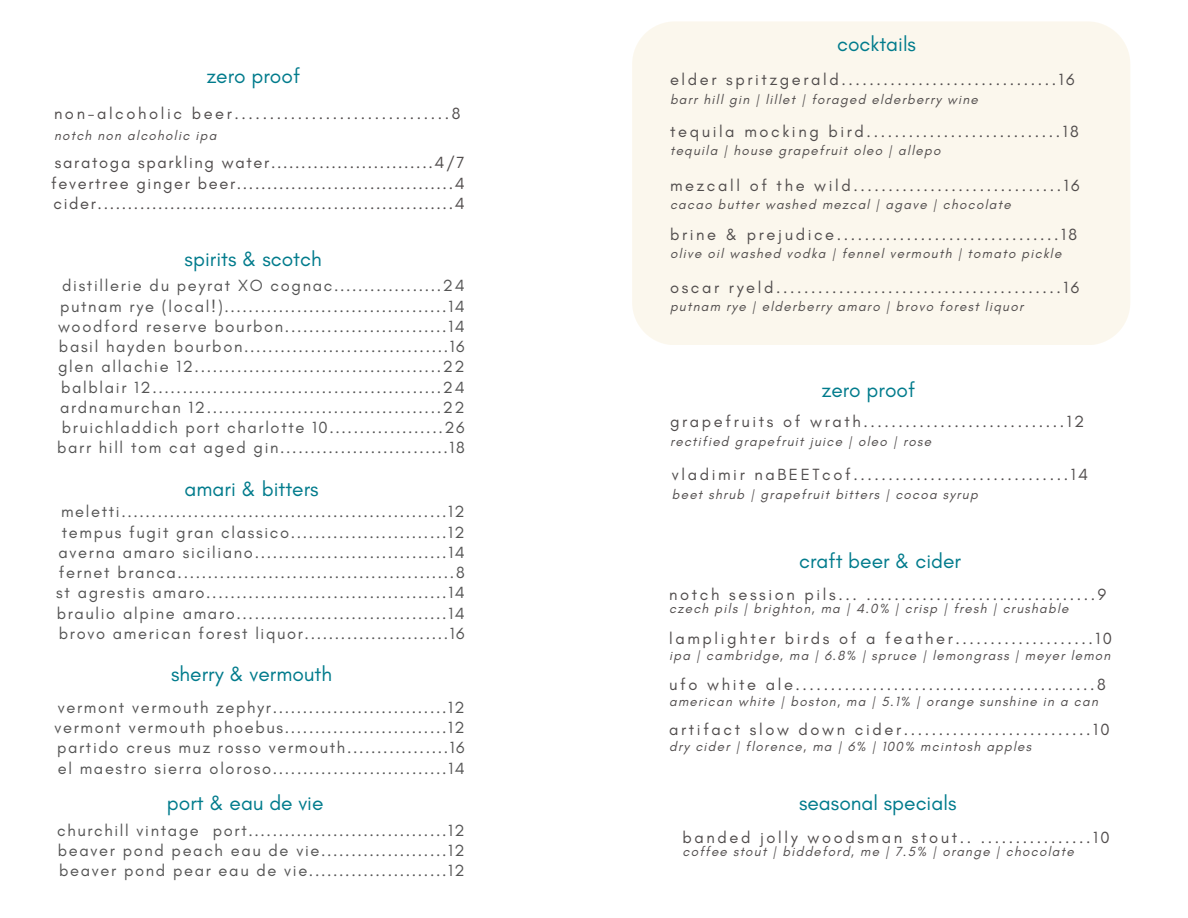
<style>
.page{position:relative;width:1188px;height:918px;background:#fff}
.page>*{position:absolute;margin:0;border:0;box-sizing:border-box;transform-origin:0 0}
.t1{font:21px "Glacial Indifference";color:#007b8c}
.t2{font:16.5px/20.2px "Glacial Indifference";letter-spacing:.1em;color:#545454;text-align:center}
.t3{font:16.5px/20.2px "Glacial Indifference";letter-spacing:.16em;color:#504c4c;text-align:justify}
.t4{font:italic 13.5px "Glacial Indifference";letter-spacing:.09em;color:#504c4c}
</style>
<div class="page">
<div style="left:632px;top:21px;width:498px;height:324px;background:#fbf7ed"></div>
<p class="t1" style="left:207px;top:63px;width:95px">zero proof</p>
<p class="t3" style="left:54px;top:103px;width:408px">non-alcoholic beer...............................8</p>
<h2 class="t4" style="left:54px;top:127px;width:164px">notch non alcoholic ipa</h2>
<h2 class="t3" style="left:51px;top:152px;width:415px">saratoga sparkling water...........................4/7 fevertree ginger beer....................................4 cider...........................................................4</h2>
<h1 class="t1" style="left:185px;top:246px;width:139px">spirits &amp; scotch</h1>
<h2 class="t2" style="left:57px;top:276px;width:409px">distillerie du peyrat XO cognac..................24 putnam rye (local!).....................................14 woodford reserve bourbon...........................14 basil hayden bourbon..................................16 glen allachie 12.........................................22 balblair 12................................................24 ardnamurchan 12.......................................22 bruichladdich port charlotte 10...................26 barr hill tom cat aged gin............................18</h2>
<h2 class="t1" style="left:185px;top:476px;width:136px">amari &amp; bitters</h2>
<h1 class="t2" style="left:56px;top:502px;width:410px">meletti......................................................12 tempus fugit gran classico..........................12 averna amaro siciliano................................14 fernet branca..............................................8 st agrestis amaro........................................14 braulio alpine amaro...................................14 brovo american forest liquor........................16</h1>
<h1 class="t1" style="left:171px;top:661px;width:163px">sherry &amp; vermouth</h1>
<h2 class="t2" style="left:54px;top:697px;width:412px;text-align:justify">vermont vermouth zephyr.............................12 vermont vermouth phoebus...........................12 partido creus muz rosso vermouth.................16 el maestro sierra oloroso.............................14</h2>
<h1 class="t1" style="left:167px;top:790px;width:158px">port &amp; eau de vie</h1>
<h2 class="t2" style="left:57px;top:820px;width:409px;text-align:justify">churchill vintage port.................................12 beaver pond peach eau de vie.....................12 beaver pond pear eau de vie.......................12</h2>
<h1 class="t1" style="left:837px;top:31px;width:80px">cocktails</h1>
<p class="t3" style="left:670px;top:69px;width:406px">elder spritzgerald...............................16</p>
<h2 class="t4" style="left:670px;top:91px;width:309px">barr hill gin | lillet | foraged elderberry wine</h2>
<p class="t3" style="left:670px;top:121px;width:410px">tequila mocking bird............................18</p>
<h1 class="t4" style="left:670px;top:142px;width:272px">tequila | house grapefruit oleo | allepo</h1>
<h2 class="t3" style="left:670px;top:175px;width:411px">mezcall of the wild..............................16</h2>
<p class="t4" style="left:670px;top:196px;width:342px">cacao butter washed mezcal | agave | chocolate</p>
<h2 class="t3" style="left:670px;top:224px;width:409px">brine &amp; prejudice................................18</h2>
<p class="t4" style="left:670px;top:246px;width:393px">olive oil washed vodka | fennel vermouth | tomato pickle</p>
<h2 class="t3" style="left:670px;top:277px;width:411px">oscar ryeld.........................................16</h2>
<p class="t4" style="left:670px;top:299px;width:355px">putnam rye | elderberry amaro | brovo forest liquor</p>
<h2 class="t1" style="left:822px;top:377px;width:95px">zero proof</h2>
<p class="t3" style="left:670px;top:411px;width:416px">grapefruits of wrath.............................12</p>
<h1 class="t4" style="left:670px;top:434px;width:262px">rectified grapefruit juice | oleo | rose</h1>
<h2 class="t3" style="left:672px;top:464px;width:418px">vladimir naBEETcof...............................14</h2>
<p class="t4" style="left:672px;top:486px;width:307px">beet shrub | grapefruit bitters | cocoa syrup</p>
<h2 class="t1" style="left:799px;top:548px;width:163px">craft beer &amp; cider</h2>
<p class="t3" style="left:669px;top:584px;width:439px">notch session pils... .................................9</p>
<h2 class="t4" style="left:669px;top:600px;width:401px">czech pils | brighton, ma | 4.0% | crisp | fresh | crushable</h2>
<p class="t3" style="left:669px;top:628px;width:444px">lamplighter birds of a feather....................10</p>
<h1 class="t4" style="left:669px;top:647px;width:443px">ipa | cambridge, ma | 6.8% | spruce | lemongrass | meyer lemon</h1>
<h1 class="t3" style="left:669px;top:674px;width:438px">ufo white ale...........................................8</h1>
<h2 class="t4" style="left:669px;top:693px;width:430px">american white | boston, ma | 5.1% | orange sunshine in a can</h2>
<p class="t3" style="left:669px;top:719px;width:442px">artifact slow down cider...........................10</p>
<h2 class="t4" style="left:669px;top:738px;width:364px">dry cider | florence, ma | 6% | 100% mcintosh apples</h2>
<h2 class="t1" style="left:799px;top:790px;width:159px">seasonal specials</h2>
<h2 class="t3" style="left:683px;top:827px;width:429px">banded jolly woodsman stout.. ................10</h2>
<p class="t4" style="left:683px;top:843px;width:393px">coffee stout | biddeford, me | 7.5% | orange | chocolate</p>
</div>
